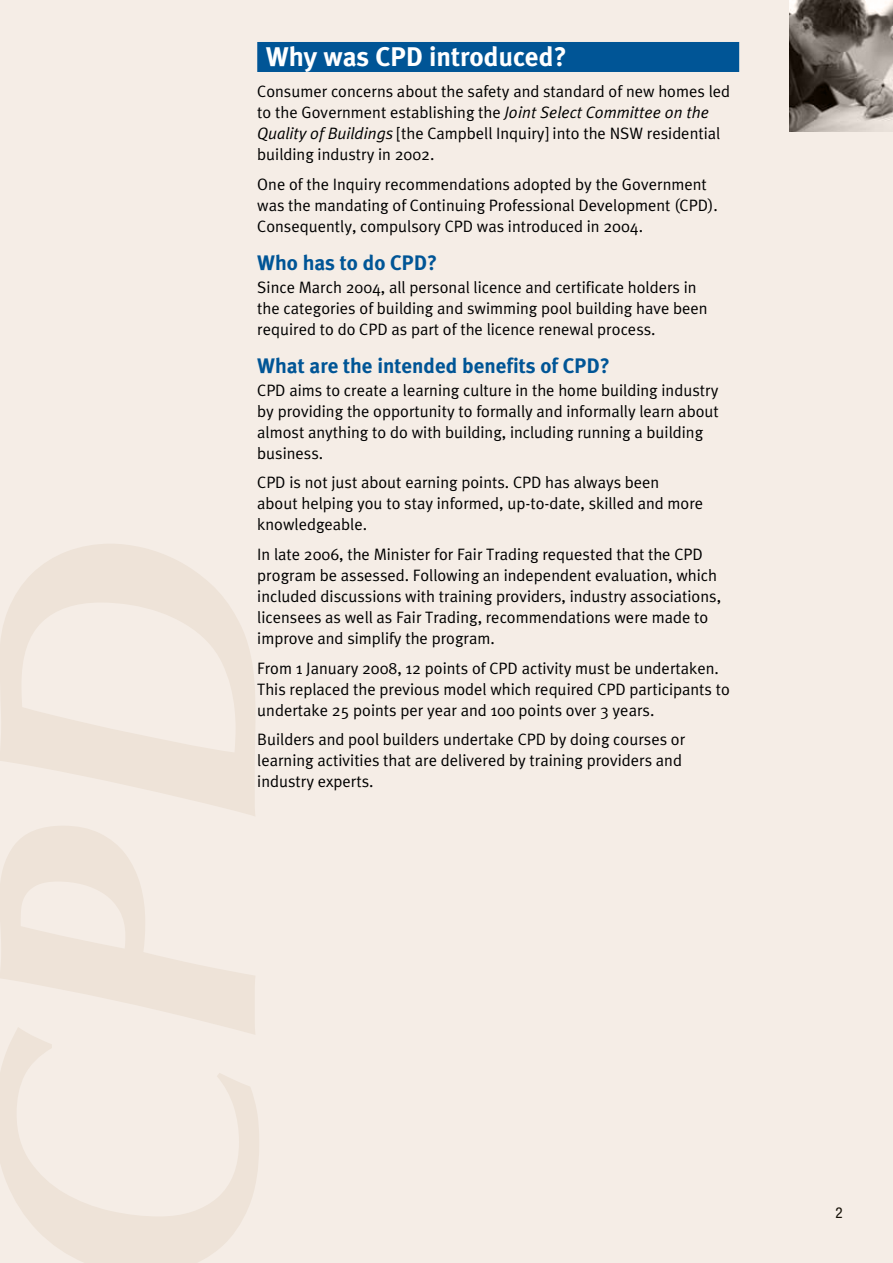
<style>
.page{position:relative;width:893px;height:1263px;background:#f5ede6}
.page>*{position:absolute;margin:0;border:0;box-sizing:border-box;transform-origin:0 0}
.t1{font:700 27px "Meta Plus";color:#fff}
.t2{font:700 21px "Meta Plus";color:#005596}
.t3{font:16.5px/21px "Meta Plus Normal";color:#000}
.t4{font:condensed 15px "Helvetica Neue LT";color:#140f06}
.s1{font-style:italic}
</style>
<div class="page">
<img style="left:789px;top:0;width:104px;height:131px">
<div style="left:257px;top:42px;width:482px;height:30px;background:#005596"></div>
<h1 class="t1" style="left:266px;top:41px;width:302px">Why was CPD introduced?</h1>
<p class="t3" style="left:257px;top:81px;width:474px">Consumer concerns about the safety and standard of new homes led to the Government establishing the <span class="s1">Joint Select Committee on the Quality of Buildings</span> [the Campbell Inquiry] into the NSW residential building industry in 2002.</p>
<p class="t3" style="left:257px;top:173px;width:462px">One of the Inquiry recommendations adopted by the Government was the mandating of Continuing Professional Development (CPD).<br>Consequently, compulsory CPD was introduced in 2004.</p>
<p class="t2" style="left:257px;top:250px;width:182px">Who has to do CPD?</p>
<p class="t3" style="left:257px;top:276px;width:452px">Since March 2004, all personal licence and certificate holders in the categories of building and swimming pool building have been required to do CPD as part of the licence renewal process.</p>
<p class="t2" style="left:257px;top:353px;width:354px">What are the intended benefits of CPD?</p>
<p class="t3" style="left:257px;top:379px;width:463px">CPD aims to create a learning culture in the home building industry by providing the opportunity to formally and informally learn about almost anything to do with building, including running a building business.</p>
<p class="t3" style="left:257px;top:472px;width:448px">CPD is not just about earning points. CPD has always been about helping you to stay informed, up-to-date, skilled and more knowledgeable.</p>
<p class="t3" style="left:257px;top:544px;width:465px">In late 2006, the Minister for Fair Trading requested that the CPD program be assessed. Following an independent evaluation, which included discussions with training providers, industry associations, licensees as well as Fair Trading, recommendations were made to improve and simplify the program.</p>
<p class="t3" style="left:257px;top:657px;width:474px">From 1 January 2008, 12 points of CPD activity must be undertaken.<br>This replaced the previous model which required CPD participants to undertake 25 points per year and 100 points over 3 years.</p>
<p class="t3" style="left:257px;top:729px;width:430px">Builders and pool builders undertake CPD by doing courses or learning activities that are delivered by training providers and industry experts.</p>
<p class="t4" style="left:836px;top:1204px;width:9px">2</p>
</div>
